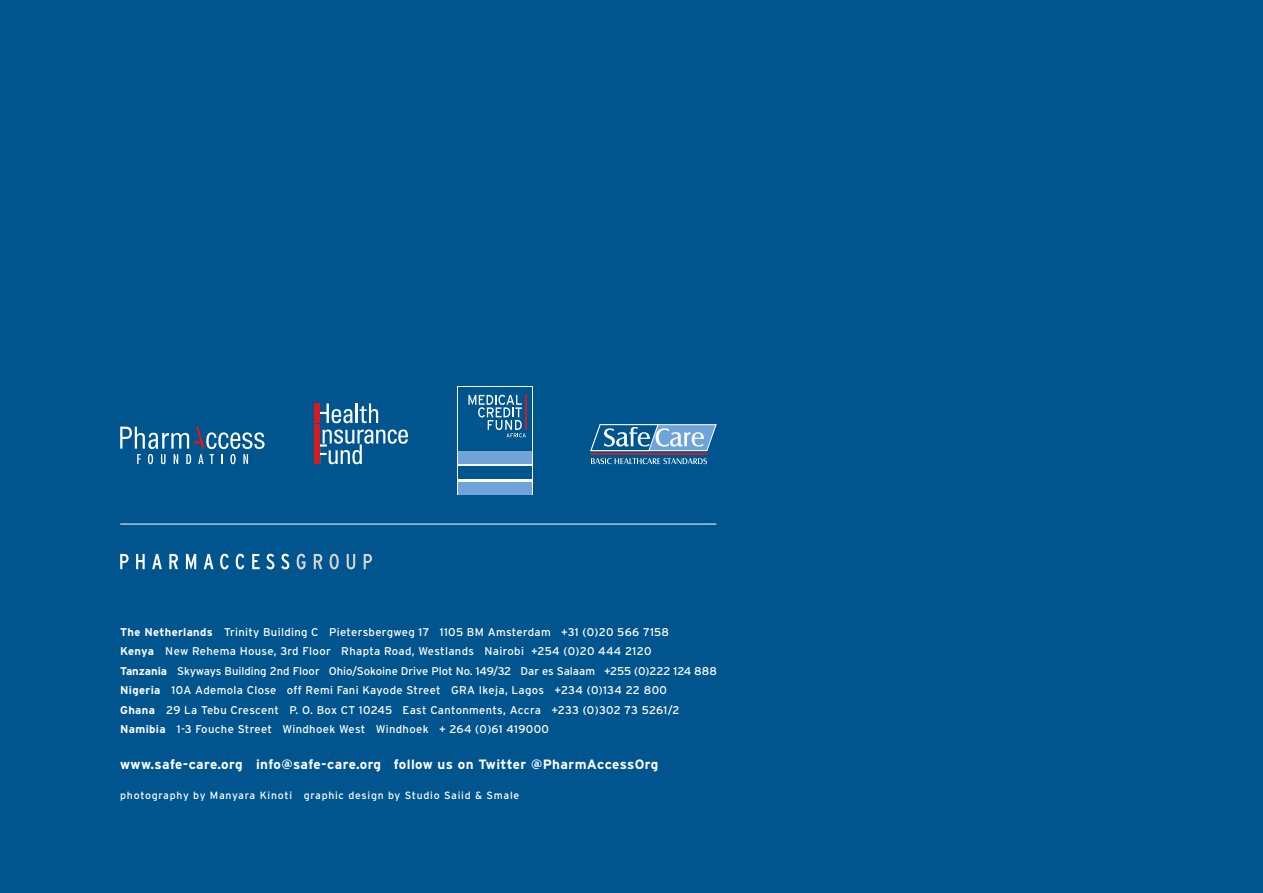
<style>
.page{position:relative;width:1263px;height:893px;background:#00558f}
.page>*{position:absolute;margin:0;border:0;box-sizing:border-box;transform-origin:0 0}
.t1{font:700 13.5px "Interstate";letter-spacing:.03em;color:#fff}
.t2{font:11.25px/19.5px "Interstate";letter-spacing:.02em;color:#fff}
.t3{font:10.5px "Interstate";letter-spacing:.07em;color:#fff}
.s1{font-weight:700}
</style>
<div class="page">
<svg style="left:297px;top:554px;width:75px;height:15px"></svg>
<svg style="left:120px;top:554px;width:169px;height:16px"></svg>
<hr style="left:120px;top:524px;width:596px;height:1px;background:#fff">
<div style="left:457px;top:387px;width:76px;height:108px;background:linear-gradient(to right,#fff,#fff)"></div>
<svg style="left:320px;top:403px;width:33px;height:20px"></svg>
<hr style="left:355px;top:403px;width:3px;height:20px;background:#fff">
<svg style="left:360px;top:403px;width:18px;height:20px"></svg>
<svg style="left:318px;top:429px;width:90px;height:35px"></svg>
<div style="left:314px;top:424px;width:6px;height:19px;background:#d71920"></div>
<div style="left:314px;top:403px;width:6px;height:20px;background:#d71920"></div>
<div style="left:314px;top:444px;width:6px;height:20px;background:#d71920"></div>
<svg style="left:120px;top:426px;width:144px;height:38px"></svg>
<div style="left:458px;top:388px;width:74px;height:64px;background:#00558f"></div>
<div style="left:458px;top:467px;width:74px;height:12px;background:#00558f"></div>
<div style="left:458px;top:452px;width:74px;height:12px;background:#70a4d8"></div>
<div style="left:458px;top:482px;width:74px;height:12px;background:#70a4d8"></div>
<svg style="left:468px;top:395px;width:58px;height:42px"></svg>
<hr style="left:525px;top:395px;width:1px;height:35px;background:#d71920">
<svg style="left:590px;top:424px;width:127px;height:27px"></svg>
<hr style="left:590px;top:453px;width:117px;height:2px;background:#d71920">
<svg style="left:591px;top:458px;width:116px;height:6px"></svg>
<p class="t2" style="left:120px;top:622px;width:598px"><span class="s1">The Netherlands</span> Trinity Building C Pietersbergweg 17 1105 BM Amsterdam +31 (0)20 566 7158<br><span class="s1">Kenya</span> New Rehema House, 3rd Floor Rhapta Road, Westlands Nairobi +254 (0)20 444 2120<br><span class="s1">Tanzania</span> Skyways Building 2nd Floor Ohio/Sokoine Drive Plot No. 149/32 Dar es Salaam +255 (0)222 124 888<br><span class="s1">Nigeria</span> 10A Ademola Close off Remi Fani Kayode Street GRA Ikeja, Lagos +234 (0)134 22 800<br><span class="s1">Ghana</span> 29 La Tebu Crescent P. O. Box CT 10245 East Cantonments, Accra +233 (0)302 73 5261/2<br><span class="s1">Namibia</span> 1-3 Fouche Street Windhoek West Windhoek + 264 (0)61 419000</p>
<p class="t1" style="left:120px;top:757px;width:540px">www.safe-care.org info@safe-care.org follow us on Twitter @PharmAccessOrg</p>
<p class="t3" style="left:120px;top:790px;width:401px">photography by Manyara Kinoti graphic design by Studio Saiid &amp; Smale</p>
</div>
